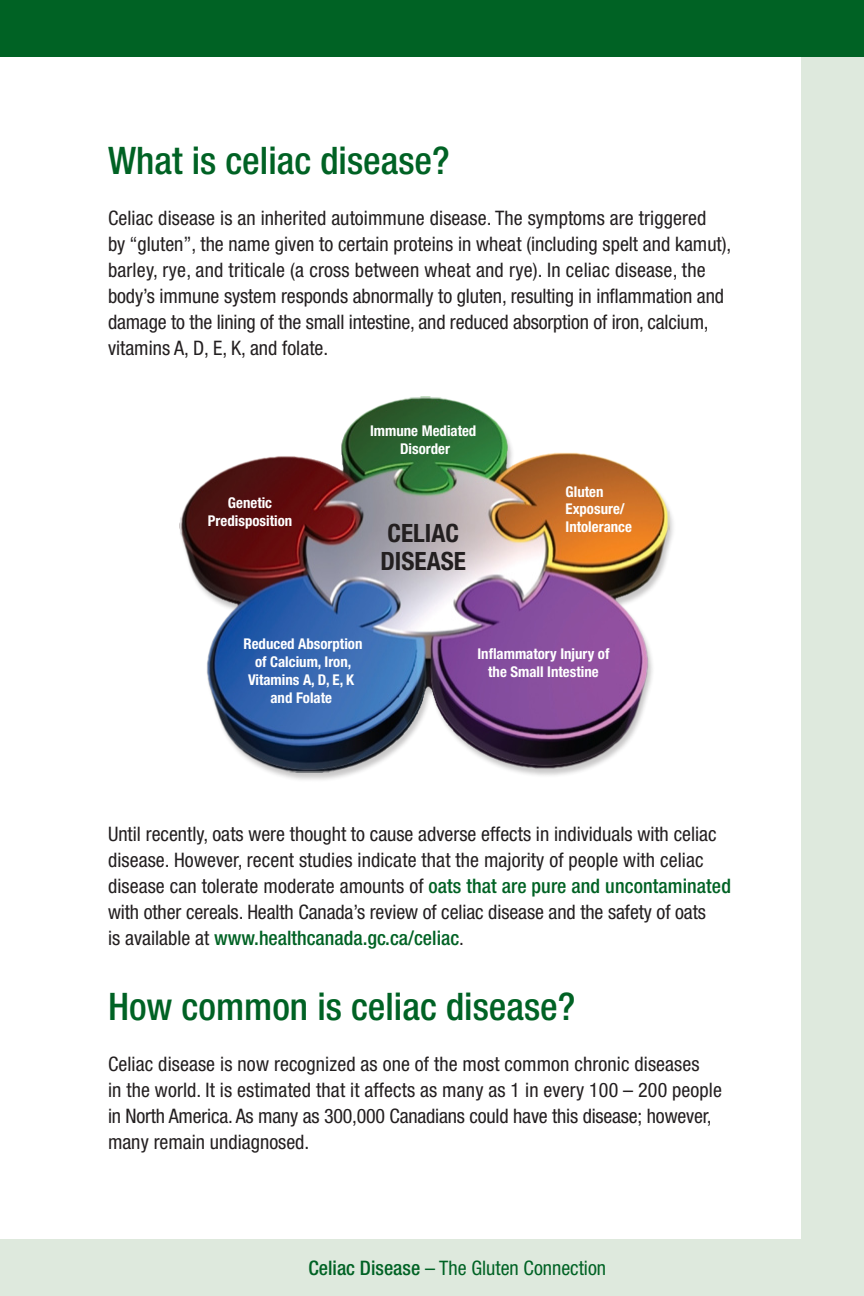
<style>
.page{position:relative;width:864px;height:1296px;background:#dee9dd}
.page>*{position:absolute;margin:0;border:0;box-sizing:border-box;transform-origin:0 0}
.titre{font:500 condensed 38px "Helvetica Neue";color:#006224}
.Table_Body{font:700 condensed 25.2px/28.2px "Helvetica Neue";color:#231f20}
.Body{font:condensed 20px/26px "Helvetica Neue";color:#231f20}
.t1{font:condensed 20px "Helvetica Neue";color:#006224}
.Table_Body-2{font:700 condensed 14.8px/17.8px "Helvetica Neue";color:#fff;text-align:center}
.s1{font-weight:500;color:#006224}
.s2{font-weight:500}
</style>
<div class="page">
<div style="left:0;top:8px;width:800px;height:1230px;background:#fff"></div>
<div style="left:0;top:0;width:864px;height:57px;background:#006224"></div>
<div style="left:178px;top:399px;width:499px;height:384px;background:#231f20;opacity:.25"></div>
<img style="left:179px;top:397px;width:490px;height:375px">
<p class="titre" style="left:108px;top:138px;width:343px">What is celiac disease?</p>
<p class="Body" style="left:108px;top:205px;width:625px">Celiac disease is an inherited autoimmune disease. The symptoms are triggered<br>by “gluten”, the name given to certain proteins in wheat (including spelt and kamut), barley, rye, and triticale (a cross between wheat and rye). In celiac disease, the body’s immune system responds abnormally to gluten, resulting in inflammation and damage to the lining of the small intestine, and reduced absorption of iron, calcium, vitamins A, D, E, K, and folate.</p>
<p class="Table_Body-2" style="left:208px;top:494px;width:86px">Genetic<br>Predisposition</p>
<p class="Table_Body-2" style="left:370px;top:422px;width:108px">Immune Mediated<br>Disorder</p>
<p class="Table_Body" style="left:380px;top:518px;width:57px">Celiac<br>Disease</p>
<p class="Table_Body-2" style="left:566px;top:482px;width:68px;text-align:left">Gluten<br>Exposure/<br>Intolerance</p>
<p class="Table_Body-2" style="left:243px;top:635px;width:121px">Reduced Absorption of Calcium, Iron,<br>Vitamins A, D, E, K and Folate</p>
<p class="Table_Body-2" style="left:477px;top:644px;width:134px">Inflammatory Injury of the Small Intestine</p>
<p class="Body" style="left:108px;top:821px;width:624px">Until recently, oats were thought to cause adverse effects in individuals with celiac disease. However, recent studies indicate that the majority of people with celiac disease can tolerate moderate amounts of <span class="s1">oats that are pure and uncontaminated </span>with other cereals. Health Canada’s review of celiac disease and the safety of oats<br>is available at <span class="s1">www.healthcanada.gc.ca/celiac</span>.</p>
<p class="titre" style="left:108px;top:983px;width:469px">How common is celiac disease?</p>
<p class="Body" style="left:108px;top:1051px;width:616px">Celiac disease is now recognized as one of the most common chronic diseases<br>in the world. It is estimated that it affects as many as 1 in every 100 – 200 people in North America. As many as 300,000 Canadians could have this disease; however, many remain undiagnosed.</p>
<p class="t1" style="left:309px;top:1256px;width:299px"><span class="s2">Celiac Disease</span> – The Gluten Connection</p>
</div>
